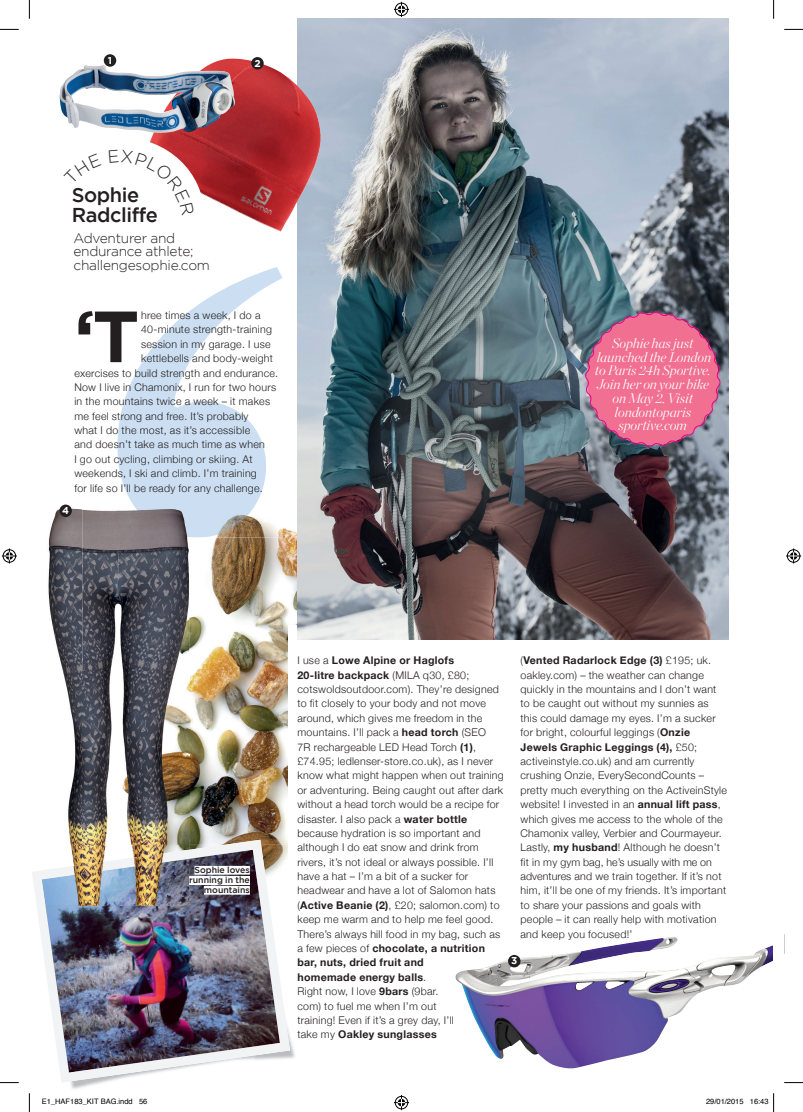
<style>
.page{position:relative;width:803px;height:1112px;background:#fff}
.page>*{position:absolute;margin:0;border:0;box-sizing:border-box;transform-origin:0 0}
.t1{font:700 907.25px "Chronicle Display";color:#ccdff2}
.t2{font:700 72.25px "Gotham";color:#231f20}
.t3{font:500 20px "Gotham";letter-spacing:-.02em;color:#231f20}
.t4{font:italic 200 13.75px/13.8px "Chronicle Display";letter-spacing:-.01em;color:#fff;text-align:center}
.t5{font:300 13.75px/13.8px "Gotham";letter-spacing:-.02em;color:#231f20}
.t6{font:300 10.62px/14.4px "Helvetica Neue";letter-spacing:.025em;color:#231f20}
.t7{font:700 10px "Gotham";color:#fff}
.t8{font:500 8.75px/10px "Gotham";color:#231f20;text-align:right}
.t9{font:7.5px "Helvetica";color:#000}
.s1{font-weight:700}
</style>
<div class="page">
<img style="left:189px;top:528px;width:108px;height:311px">
<img style="left:70px;top:1082px;width:16px;height:7px">
<img style="left:290px;top:1037px;width:5px;height:22px">
<img style="left:32px;top:839px;width:258px;height:243px">
<div style="left:289px;top:625px;width:186px;height:374px;background:#fff"></div>
<img style="left:117px;top:432px;width:165px;height:105px">
<img style="left:455px;top:937px;width:318px;height:131px">
<div style="left:194px;top:865px;width:56px;height:9px;background:#fff"></div>
<div style="left:189px;top:875px;width:61px;height:9px;background:#fff"></div>
<div style="left:204px;top:885px;width:46px;height:9px;background:#fff"></div>
<div style="left:508px;top:954px;width:12px;height:13px;background:#231f20;border-radius:50%"></div>
<img style="left:297px;top:19px;width:431px;height:620px">
<img style="left:150px;top:59px;width:171px;height:173px">
<svg style="left:585px;top:311px;width:135px;height:136px;background:#ce6e8c"></svg>
<div style="left:39px;top:137px;width:165px;height:156px;background:#fff;border-radius:50%"></div>
<img style="left:60px;top:65px;width:175px;height:68px">
<div style="left:104px;top:54px;width:12px;height:13px;background:#231f20;border-radius:50%"></div>
<div style="left:251px;top:57px;width:13px;height:12px;background:#231f20;border-radius:50%"></div>
<img style="left:38px;top:507px;width:44px;height:342px">
<img style="left:82px;top:509px;width:107px;height:340px">
<img style="left:45px;top:844px;width:37px;height:5px">
<img style="left:38px;top:849px;width:151px;height:56px">
<img style="left:117px;top:497px;width:72px;height:40px">
<div style="left:59px;top:504px;width:13px;height:13px;background:#231f20;border-radius:50%"></div>
<svg style="left:0;top:29px;width:19px;height:1px"></svg>
<svg style="left:784px;top:29px;width:19px;height:1px"></svg>
<svg style="left:0;top:1082px;width:19px;height:1px"></svg>
<svg style="left:784px;top:1082px;width:19px;height:1px"></svg>
<svg style="left:29px;top:0;width:1px;height:19px"></svg>
<svg style="left:29px;top:1093px;width:1px;height:18px"></svg>
<svg style="left:773px;top:0;width:1px;height:19px"></svg>
<svg style="left:394px;top:2px;width:15px;height:15px"></svg>
<svg style="left:394px;top:1095px;width:15px;height:14px"></svg>
<svg style="left:2px;top:548px;width:15px;height:15px"></svg>
<svg style="left:786px;top:548px;width:15px;height:15px"></svg>
<svg style="left:773px;top:1093px;width:1px;height:18px"></svg>
<svg style="left:166px;top:150px;width:28px;height:28px"></svg>
<p class="t7" style="left:108px;top:54px;width:6px">1</p>
<p class="t7" style="left:254px;top:57px;width:8px">2</p>
<h3 class="t3" style="left:72px;top:183px;width:69px">Sophie</h3>
<h3 class="t3" style="left:72px;top:203px;width:88px">Radcliffe</h3>
<p class="t5" style="left:73px;top:231px;width:138px">Adventurer and endurance athlete; challengesophie.com</p>
<h1 class="t1" style="left:77px;top:-135px;width:232px">‘</h1>
<h2 class="t2" style="left:74px;top:295px;width:66px">‘T</h2>
<p class="t6" style="left:141px;top:307px;width:121px">hree times a week, I do a</p>
<p class="t6" style="left:141px;top:322px;width:132px">40-minute strength-training</p>
<p class="t6" style="left:141px;top:336px;width:131px">session in my garage. I use</p>
<p class="t6" style="left:141px;top:350px;width:133px">kettlebells and body-weight</p>
<p class="t6" style="left:74px;top:365px;width:205px">exercises to build strength and endurance.</p>
<p class="t6" style="left:74px;top:379px;width:203px">Now I live in Chamonix, I run for two hours</p>
<p class="t6" style="left:74px;top:393px;width:197px">in the mountains twice a week – it makes</p>
<p class="t6" style="left:74px;top:408px;width:176px">me feel strong and free. It’s probably</p>
<p class="t6" style="left:74px;top:422px;width:177px">what I do the most, as it’s accessible</p>
<p class="t6" style="left:74px;top:437px;width:192px">and doesn’t take as much time as when</p>
<p class="t6" style="left:74px;top:451px;width:180px">I go out cycling, climbing or skiing. At</p>
<p class="t6" style="left:74px;top:465px;width:184px">weekends, I ski and climb. I’m training</p>
<p class="t6" style="left:74px;top:480px;width:190px">for life so I’ll be ready for any challenge.</p>
<p class="t7" style="left:62px;top:504px;width:8px">4</p>
<p class="t4" style="left:595px;top:335px;width:118px">Sophie has just launched the London to Paris 24h Sportive.<br>Join her on your bike on May 2. Visit londontoparis sportive.com</p>
<p class="t8" style="left:189px;top:864px;width:62px">Sophie loves running in the mountains</p>
<p class="t6" style="left:297px;top:652px;width:208px">I use a <span class="s1">Lowe Alpine or Haglofs<br>20-litre backpack</span> (MILA q30, £80; cotswoldsoutdoor.com). They’re designed to fit closely to your body and not move around, which gives me freedom in the mountains. I’ll pack a <span class="s1">head torch</span> (SEO<br>7R rechargeable LED Head Torch <span class="s1">(1)</span>, £74.95; ledlenser-store.co.uk), as I never know what might happen when out training or adventuring. Being caught out after dark without a head torch would be a recipe for disaster. I also pack a <span class="s1">water bottle </span>because hydration is so important and although I do eat snow and drink from rivers, it’s not ideal or always possible. I’ll have a hat – I’m a bit of a sucker for headwear and have a lot of Salomon hats (<span class="s1">Active Beanie (2)</span>, £20; salomon.com) to keep me warm and to help me feel good.<br>There’s always hill food in my bag, such as a few pieces of <span class="s1">chocolate, a nutrition bar, nuts, dried fruit and<br>homemade energy balls</span>.<br>Right now, I love <span class="s1">9bars</span> (9bar.<br>com) to fuel me when I’m out<br>training! Even if it’s a grey day, I’ll<br>take my <span class="s1">Oakley sunglasses</span></p>
<p class="t6" style="left:520px;top:652px;width:208px">(<span class="s1">Vented Radarlock Edge (3)</span> £195; uk. oakley.com) – the weather can change quickly in the mountains and I don’t want to be caught out without my sunnies as this could damage my eyes. I’m a sucker for bright, colourful leggings (<span class="s1">Onzie Jewels Graphic Leggings (4),</span> £50; activeinstyle.co.uk) and am currently crushing Onzie, EverySecondCounts – pretty much everything on the ActiveinStyle website! I invested in an <span class="s1">annual lift pass</span>, which gives me access to the whole of the Chamonix valley, Verbier and Courmayeur.<br>Lastly, <span class="s1">my husband</span>! Although he doesn’t fit in my gym bag, he’s usually with me on adventures and we train together. If it’s not him, it’ll be one of my friends. It’s important to share your passions and goals with people – it can really help with motivation</p>
<p class="t6" style="left:520px;top:925px;width:113px">and keep you focused!’</p>
<p class="t7" style="left:511px;top:954px;width:8px">3</p>
<p class="t9" style="left:42px;top:1095px;width:107px">E1_HAF183_KIT BAG.indd 56</p>
<p class="t9" style="left:706px;top:1095px;width:64px">29/01/2015 16:43</p>
</div>
